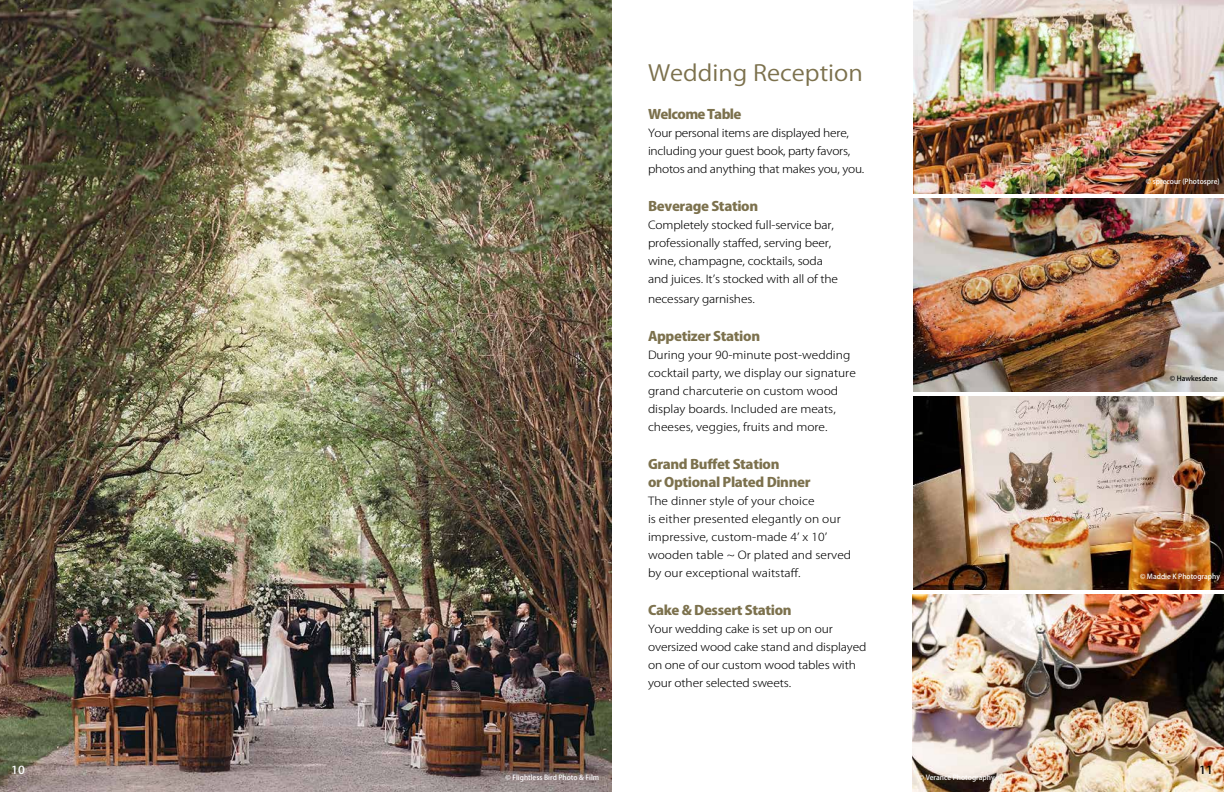
<style>
.page{position:relative;width:1224px;height:792px;background:#fff}
.page>*{position:absolute;margin:0;border:0;box-sizing:border-box;transform-origin:0 0}
.t1{font:22px "Koz Go Pro";color:#7c714d;scale:1.1 1}
.t2{font:800 13px/18px "Koz Go Pro";letter-spacing:-.025em;color:#7c714d;scale:1.1 1}
.t3{font:800 13px "Koz Go Pro";letter-spacing:-.045em;color:#7c714d;scale:1.1 1}
.t4{font:300 11px/18px "Koz Go Pro";letter-spacing:-.01em;color:#000;scale:1.1 1}
.t5{font:500 11px "Koz Go Pro";color:#fff;scale:1.1 1}
.t6{font:500 11px "Koz Go Pro";color:#000;scale:1.1 1}
.t7{font:500 7px "Koz Go Pro";color:#fff}
.t8{font:500 7px "Koz Go Pro";color:#000}
</style>
<div class="page">
<img style="left:0;top:0;width:612px;height:792px">
<img style="left:914px;top:0;width:310px;height:194px">
<img style="left:914px;top:396px;width:310px;height:194px">
<img style="left:914px;top:198px;width:310px;height:194px">
<img style="left:913px;top:594px;width:311px;height:198px">
<h1 class="t1" style="left:648px;top:58px;width:197px">Wedding Reception</h1>
<p class="t3" style="left:648px;top:105px;width:86px">Welcome Table</p>
<p class="t4" style="left:648px;top:124px;width:198px">Your personal items are displayed here, including your guest book, party favors, photos and anything that makes you, you.</p>
<p class="t2" style="left:648px;top:198px;width:102px">Beverage Station</p>
<p class="t4" style="left:648px;top:216px;width:174px">Completely stocked full-service bar, professionally staffed, serving beer, wine, champagne, cocktails, soda and juices. It’s stocked with all of the</p>
<p class="t4" style="left:648px;top:290px;width:99px">necessary garnishes.</p>
<p class="t2" style="left:648px;top:328px;width:103px">Appetizer Station</p>
<p class="t4" style="left:648px;top:346px;width:190px">During your 90-minute post-wedding cocktail party, we display our signature grand charcuterie on custom wood display boards. Included are meats, cheeses, veggies, fruits and more.</p>
<p class="t2" style="left:648px;top:456px;width:149px">Grand Buffet Station<br>or Optional Plated Dinner</p>
<p class="t4" style="left:648px;top:492px;width:186px">The dinner style of your choice<br>is either presented elegantly on our impressive, custom-made 4’ x 10’ wooden table ~ Or plated and served by our exceptional waitstaff.</p>
<p class="t2" style="left:648px;top:602px;width:132px">Cake &amp; Dessert Station</p>
<p class="t4" style="left:648px;top:620px;width:200px">Your wedding cake is set up on our oversized wood cake stand and displayed on one of our custom wood tables with your other selected sweets.</p>
<p class="t7" style="left:1146px;top:177px;width:75px">© sprecour (Photospre)</p>
<p class="t8" style="left:1170px;top:374px;width:49px">© Hawkesdene</p>
<p class="t7" style="left:1140px;top:572px;width:82px">© Maddie K Photography</p>
<p class="t5" style="left:11px;top:763px;width:14px">10</p>
<p class="t6" style="left:1199px;top:763px;width:14px">11</p>
<p class="t7" style="left:505px;top:773px;width:95px">© Flightless Bird Photo &amp; Film</p>
<p class="t7" style="left:919px;top:773px;width:77px">© Verance Photography</p>
</div>
